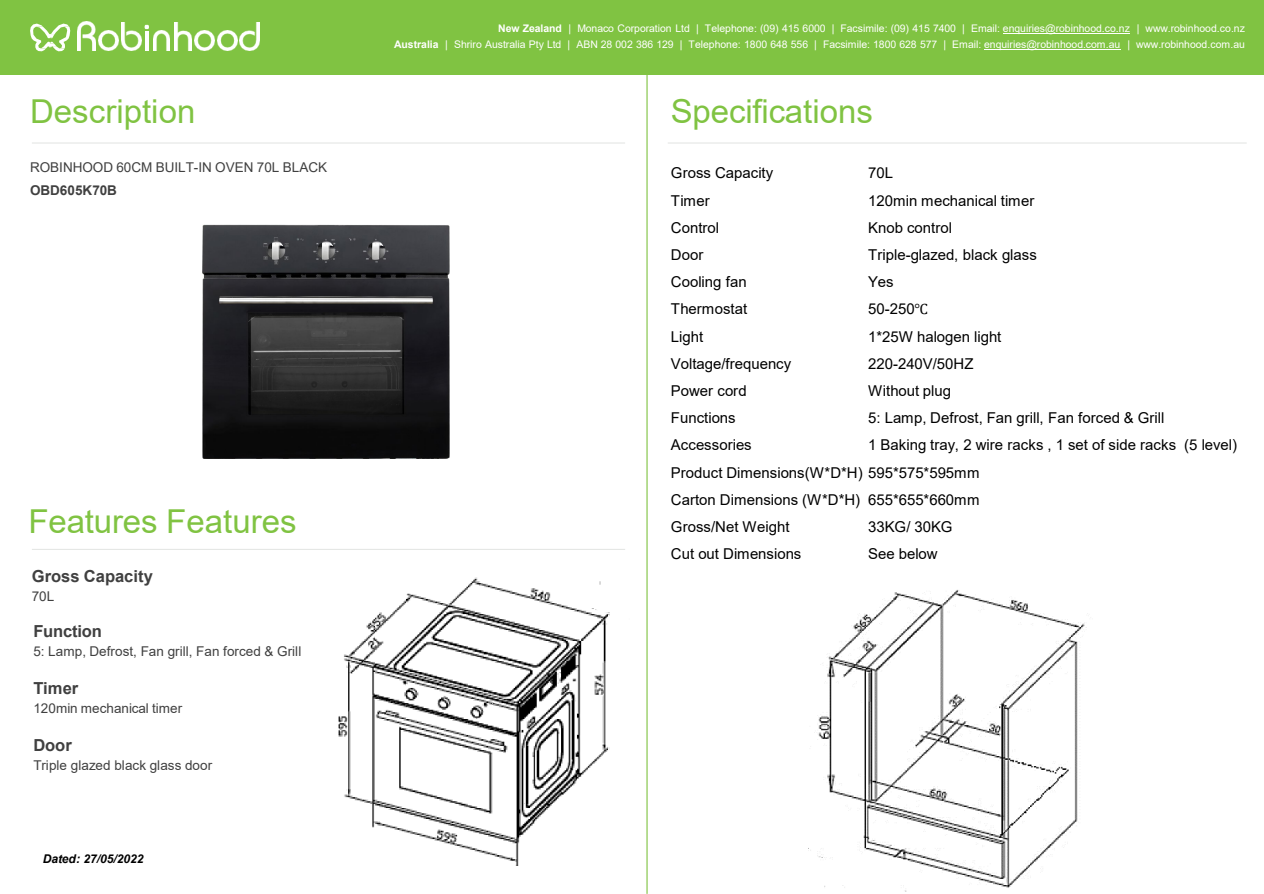
<style>
.page{position:relative;width:1264px;height:894px;background:#fff}
.page>*{position:absolute;margin:0;border:0;box-sizing:border-box;transform-origin:0 0}
.t1{font:33px "Arial";color:#80c342}
.t2{font:700 16.5px "Arial";color:#404040}
.t3{font:15px "Arial";color:#000}
.t4{font:13.5px "Arial";letter-spacing:.005em;color:#404040}
.t5{font:700 13.5px "Arial";color:#404040}
.t6{font:italic 700 12px "Arial";letter-spacing:-.005em;color:#000}
.t7{font:10.5px "Arial";letter-spacing:-.005em;color:#fff}
.s1{font-weight:700}
.s2{font-family:"Cambria Math"}
</style>
<div class="page">
<div style="left:0;top:0;width:1263px;height:74px;background:#80c342"></div>
<img style="left:77px;top:22px;width:18px;height:28px">
<img style="left:98px;top:31px;width:20px;height:20px">
<img style="left:122px;top:22px;width:19px;height:29px">
<hr style="left:145px;top:31px;width:3px;height:19px;background:#fff">
<svg style="left:145px;top:25px;width:4px;height:4px"></svg>
<img style="left:153px;top:31px;width:17px;height:19px">
<img style="left:175px;top:22px;width:16px;height:28px">
<img style="left:195px;top:31px;width:20px;height:20px">
<img style="left:217px;top:31px;width:20px;height:20px">
<img style="left:240px;top:23px;width:19px;height:28px">
<svg style="left:30px;top:24px;width:40px;height:27px"></svg>
<hr style="left:646px;top:68px;width:1px;height:825px;background:#80c342">
<hr style="left:1002px;top:33px;width:127px;height:1px;background:#fff">
<hr style="left:983px;top:49px;width:137px;height:1px;background:#fff">
<hr style="left:32px;top:142px;width:593px;height:1px;background:#f0f1f0">
<hr style="left:32px;top:548px;width:593px;height:2px;background:#f0f1f0">
<hr style="left:667px;top:142px;width:579px;height:1px;background:#f0f1f0">
<img style="left:338px;top:577px;width:272px;height:289px">
<img style="left:808px;top:589px;width:280px;height:302px">
<img style="left:203px;top:224px;width:246px;height:234px">
<p class="t1" style="left:30px;top:89px;width:167px">Description</p>
<p class="t4" style="left:30px;top:158px;width:298px">ROBINHOOD 60CM BUILT-IN OVEN 70L BLACK</p>
<p class="t5" style="left:30px;top:181px;width:88px">OBD605K70B</p>
<p class="t1" style="left:28px;top:498px;width:269px">Features Features</p>
<p class="t2" style="left:32px;top:564px;width:123px">Gross Capacity</p>
<p class="t4" style="left:32px;top:587px;width:24px">70L</p>
<p class="t2" style="left:33px;top:619px;width:70px">Function</p>
<p class="t4" style="left:33px;top:641px;width:269px">5: Lamp, Defrost, Fan grill, Fan forced &amp; Grill</p>
<p class="t2" style="left:33px;top:676px;width:46px">Timer</p>
<p class="t4" style="left:33px;top:698px;width:150px">120min mechanical timer</p>
<p class="t2" style="left:33px;top:733px;width:40px">Door</p>
<p class="t4" style="left:33px;top:755px;width:180px">Triple glazed black glass door</p>
<p class="t6" style="left:43px;top:850px;width:102px">Dated: 27/05/2022</p>
<p class="t7" style="left:498px;top:21px;width:748px"><span class="s1">New Zealand</span> | Monaco Corporation Ltd | Telephone: (09) 415 6000 | Facsimile: (09) 415 7400 | Email: enquiries@robinhood.co.nz | www.robinhood.co.nz</p>
<p class="t7" style="left:394px;top:37px;width:852px"><span class="s1">Australia</span> | Shriro Australia Pty Ltd | ABN 28 002 386 129 | Telephone: 1800 648 556 | Facsimile: 1800 628 577 | Email: enquiries@robinhood.com.au | www.robinhood.com.au</p>
<p class="t1" style="left:670px;top:89px;width:204px">Specifications</p>
<p class="t3" style="left:670px;top:163px;width:104px">Gross Capacity</p>
<p class="t3" style="left:868px;top:163px;width:26px">70L</p>
<p class="t3" style="left:670px;top:190px;width:40px">Timer</p>
<p class="t3" style="left:868px;top:190px;width:168px">120min mechanical timer</p>
<p class="t3" style="left:670px;top:217px;width:50px">Control</p>
<p class="t3" style="left:868px;top:217px;width:85px">Knob control</p>
<p class="t3" style="left:670px;top:244px;width:34px">Door</p>
<p class="t3" style="left:868px;top:244px;width:170px">Triple-glazed, black glass</p>
<p class="t3" style="left:670px;top:271px;width:77px">Cooling fan</p>
<p class="t3" style="left:868px;top:271px;width:27px">Yes</p>
<p class="t3" style="left:670px;top:299px;width:78px">Thermostat</p>
<p class="t3" style="left:868px;top:299px;width:61px">50-250<span class="s2">℃</span></p>
<p class="t3" style="left:670px;top:326px;width:34px">Light</p>
<p class="t3" style="left:868px;top:326px;width:135px">1*25W halogen light</p>
<p class="t3" style="left:670px;top:353px;width:122px">Voltage/frequency</p>
<p class="t3" style="left:868px;top:353px;width:107px">220-240V/50HZ</p>
<p class="t3" style="left:670px;top:380px;width:77px">Power cord</p>
<p class="t3" style="left:868px;top:380px;width:84px">Without plug</p>
<p class="t3" style="left:670px;top:407px;width:66px">Functions</p>
<p class="t3" style="left:868px;top:407px;width:297px">5: Lamp, Defrost, Fan grill, Fan forced &amp; Grill</p>
<p class="t3" style="left:670px;top:435px;width:82px">Accessories</p>
<p class="t3" style="left:868px;top:435px;width:370px">1 Baking tray, 2 wire racks , 1 set of side racks (5 level)</p>
<p class="t3" style="left:670px;top:462px;width:310px">Product Dimensions(W*D*H) 595*575*595mm</p>
<p class="t3" style="left:670px;top:489px;width:191px">Carton Dimensions (W*D*H)</p>
<p class="t3" style="left:868px;top:489px;width:113px">655*655*660mm</p>
<p class="t3" style="left:670px;top:516px;width:120px">Gross/Net Weight</p>
<p class="t3" style="left:868px;top:516px;width:86px">33KG/ 30KG</p>
<p class="t3" style="left:670px;top:543px;width:132px">Cut out Dimensions</p>
<p class="t3" style="left:868px;top:543px;width:71px">See below</p>
</div>
